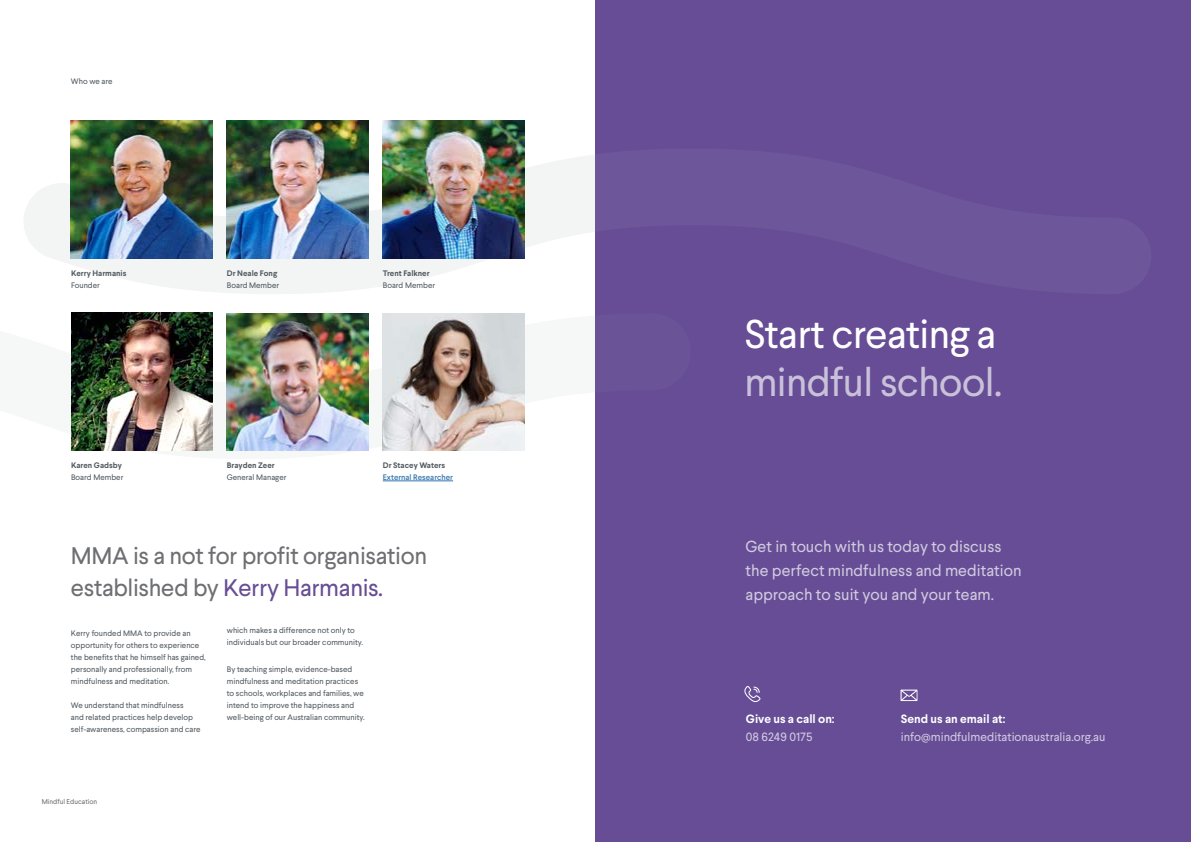
<style>
.page{position:relative;width:1191px;height:842px;background:#fff}
.page>*{position:absolute;margin:0;border:0;box-sizing:border-box;transform-origin:0 0}
.t1{font:40px "Larsseit";letter-spacing:-.015em;color:#fff}
.t2{font:40px "Larsseit";letter-spacing:-.015em;color:#c9c1da}
.t3{font:24px/32px "Larsseit";letter-spacing:-.015em;color:#6e6f72}
.t4{font:16px/24px "Larsseit";color:#d1cadf}
.t5{font:12px "Larsseit";color:#d1cadf}
.t6{font:700 12px "Larsseit";color:#fff}
.t7{font:8px/12px "Larsseit";color:#525a60}
.t8{font:700 8px "Larsseit";color:#525a60}
.t9{font:500 8px "Larsseit";color:#3676af}
.t10{font:7px "Larsseit";color:#6e6f72}
.s1{color:#664d95}
</style>
<div class="page">
<svg style="left:226px;top:313px;width:299px;height:138px"></svg>
<svg style="left:24px;top:148px;width:571px;height:146px;fill:#f3f4f4"></svg>
<div style="left:595px;top:0;width:596px;height:842px;background:#664d95"></div>
<svg style="left:744px;top:686px;width:17px;height:16px"></svg>
<svg style="left:900px;top:690px;width:17px;height:11px"></svg>
<img style="left:227px;top:314px;width:142px;height:137px">
<img style="left:383px;top:314px;width:142px;height:137px">
<img style="left:383px;top:120px;width:142px;height:138px">
<img style="left:71px;top:120px;width:142px;height:138px">
<img style="left:71px;top:312px;width:142px;height:139px">
<img style="left:227px;top:120px;width:142px;height:138px">
<hr style="left:383px;top:481px;width:70px;height:1px;background:#3676af">
<p class="t7" style="left:71px;top:75px;width:43px">Who we are</p>
<p class="t8" style="left:71px;top:268px;width:57px">Kerry Harmanis</p>
<p class="t7" style="left:71px;top:279px;width:30px">Founder</p>
<p class="t8" style="left:71px;top:460px;width:52px">Karen Gadsby</p>
<p class="t7" style="left:71px;top:471px;width:54px">Board Member</p>
<p class="t8" style="left:227px;top:268px;width:52px">Dr Neale Fong</p>
<p class="t7" style="left:227px;top:279px;width:54px">Board Member</p>
<p class="t8" style="left:227px;top:460px;width:50px">Brayden Zeer</p>
<p class="t7" style="left:227px;top:471px;width:61px">General Manager</p>
<p class="t8" style="left:383px;top:268px;width:48px">Trent Falkner</p>
<p class="t7" style="left:383px;top:279px;width:54px">Board Member</p>
<p class="t8" style="left:383px;top:460px;width:64px">Dr Stacey Waters</p>
<p class="t9" style="left:383px;top:472px;width:72px">External Researcher</p>
<h2 class="t3" style="left:71px;top:540px;width:358px">MMA is a not for profit organisation established by <span class="s1">Kerry Harmanis.</span></h2>
<p class="t7" style="left:71px;top:627px;width:136px">Kerry founded MMA to provide an opportunity for others to experience the benefits that he himself has gained, personally and professionally, from mindfulness and meditation.</p>
<p class="t7" style="left:71px;top:699px;width:131px">We understand that mindfulness<br>and related practices help develop self-awareness, compassion and care</p>
<p class="t7" style="left:227px;top:625px;width:138px">which makes a difference not only to individuals but our broader community.</p>
<p class="t7" style="left:227px;top:663px;width:139px">By teaching simple, evidence-based mindfulness and meditation practices to schools, workplaces and families, we intend to improve the happiness and well-being of our Australian community.</p>
<p class="t10" style="left:42px;top:797px;width:57px">Mindful Education</p>
<h1 class="t1" style="left:744px;top:309px;width:253px">Start creating a</h1>
<h1 class="t2" style="left:744px;top:357px;width:259px">mindful school.</h1>
<h3 class="t4" style="left:745px;top:534px;width:277px">Get in touch with us today to discuss the perfect mindfulness and meditation approach to suit you and your team.</h3>
<h3 class="t6" style="left:746px;top:711px;width:90px">Give us a call on:</h3>
<h3 class="t5" style="left:746px;top:729px;width:68px">08 6249 0175</h3>
<h3 class="t6" style="left:900px;top:711px;width:106px">Send us an email at:</h3>
<h3 class="t5" style="left:900px;top:729px;width:206px">info@mindfulmeditationaustralia.org.au</h3>
</div>
